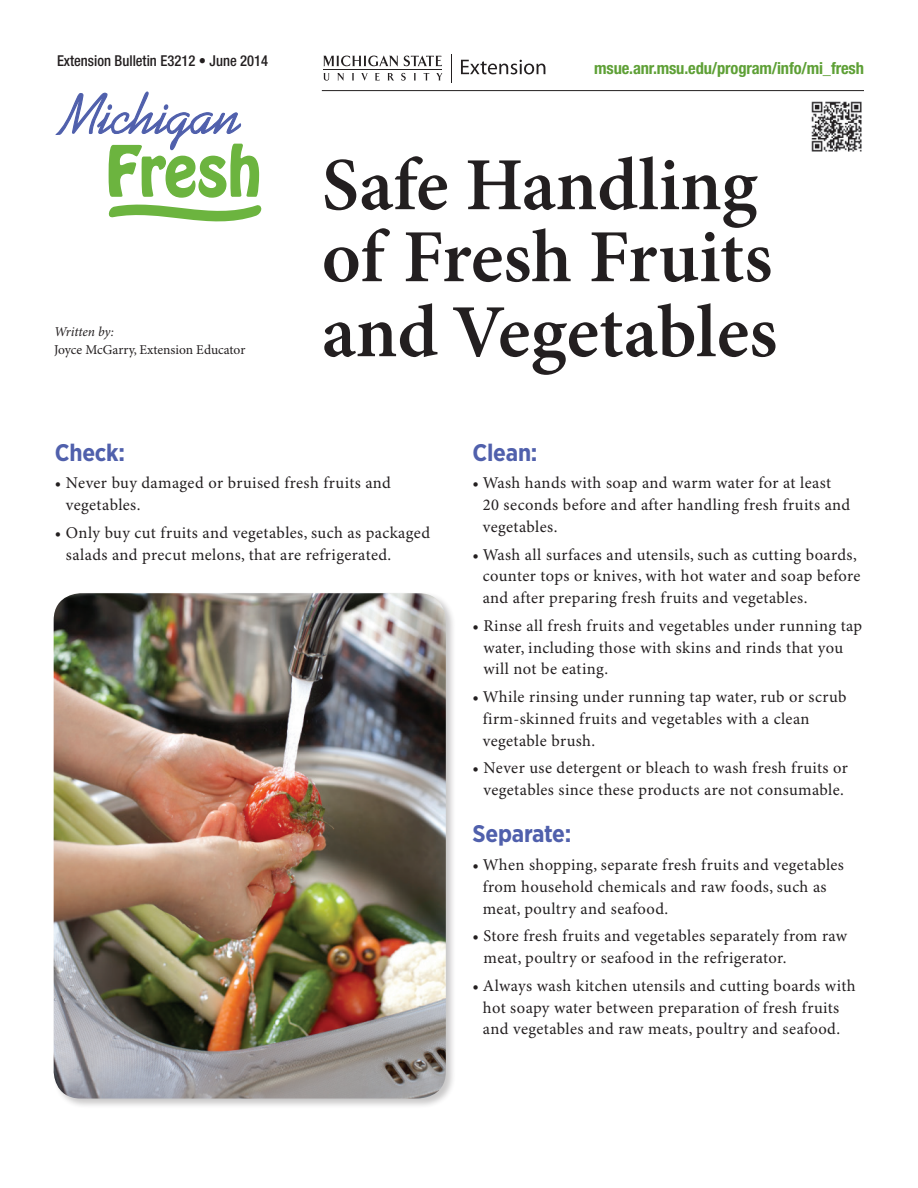
<style>
.page{position:relative;width:918px;height:1188px;background:#fff}
.page>*{position:absolute;margin:0;border:0;box-sizing:border-box;transform-origin:0 0}
.t1{font:600 75px/75px "Minion Pro";letter-spacing:-.005em;color:#231f20}
.t2{font:700 24px "Gotham Narrow";letter-spacing:-.01em;color:#5060ac}
.t3{font:16.5px/21.8px "Minion Pro";letter-spacing:.025em;color:#231f20}
.t4{font:700 condensed 16.5px "Helvetica Neue";letter-spacing:-.01em;color:#5ea036}
.t5{font:500 condensed 15px "Helvetica Neue";color:#231f20}
.t6{font:13.5px "Minion Pro";color:#231f20}
.t7{font:italic 13.5px "Minion Pro";letter-spacing:-.01em;color:#231f20}
</style>
<div class="page">
<svg style="left:55px;top:92px;width:206px;height:130px"></svg>
<hr style="left:322px;top:90px;width:542px;height:1px;background:#231f20">
<img style="left:811px;top:101px;width:51px;height:51px">
<svg style="left:324px;top:73px;width:5px;height:8px"></svg>
<svg style="left:337px;top:73px;width:7px;height:8px"></svg>
<svg style="left:352px;top:73px;width:2px;height:7px"></svg>
<svg style="left:361px;top:73px;width:7px;height:8px"></svg>
<svg style="left:375px;top:73px;width:5px;height:7px"></svg>
<svg style="left:388px;top:73px;width:6px;height:8px"></svg>
<svg style="left:401px;top:73px;width:5px;height:8px"></svg>
<svg style="left:414px;top:73px;width:2px;height:7px"></svg>
<svg style="left:424px;top:73px;width:5px;height:7px"></svg>
<svg style="left:436px;top:73px;width:7px;height:7px"></svg>
<svg style="left:323px;top:55px;width:75px;height:12px"></svg>
<svg style="left:404px;top:55px;width:38px;height:11px"></svg>
<hr style="left:323px;top:69px;width:119px;height:1px;background:#231f20">
<svg style="left:461px;top:60px;width:84px;height:14px"></svg>
<svg style="left:451px;top:54px;width:1px;height:28px"></svg>
<div style="left:52px;top:591px;width:404px;height:518px;background:#231f20;opacity:.25"></div>
<img style="left:54px;top:593px;width:392px;height:506px">
<p class="t5" style="left:57px;top:52px;width:213px">Extension Bulletin E3212 • June 2014</p>
<p class="t7" style="left:54px;top:324px;width:61px">Written by:</p>
<p class="t6" style="left:54px;top:342px;width:193px">Joyce McGarry, Extension Educator</p>
<p class="t4" style="left:594px;top:58px;width:271px">msue.anr.msu.edu/program/info/mi_fresh</p>
<p class="t1" style="left:322px;top:151px;width:437px">Safe Handling</p>
<p class="t1" style="left:322px;top:223px;width:457px">of Fresh Fruits and Vegetables</p>
<p class="t2" style="left:55px;top:437px;width:72px">Check:</p>
<p class="t3" style="left:66px;top:473px;width:327px;text-indent:-11px">• Never buy damaged or bruised fresh fruits and vegetables.</p>
<p class="t3" style="left:66px;top:522px;width:366px;text-indent:-11px">• Only buy cut fruits and vegetables, such as packaged salads and precut melons, that are refrigerated.</p>
<p class="t2" style="left:472px;top:437px;width:67px">Clean:</p>
<p class="t3" style="left:483px;top:473px;width:369px;text-indent:-10px">• Wash hands with soap and warm water for at least<br>20 seconds before and after handling fresh fruits and vegetables.</p>
<p class="t3" style="left:483px;top:544px;width:379px;text-indent:-10px">• Wash all surfaces and utensils, such as cutting boards, counter tops or knives, with hot water and soap before and after preparing fresh fruits and vegetables.</p>
<p class="t3" style="left:484px;top:615px;width:380px;text-indent:-11px">• Rinse all fresh fruits and vegetables under running tap water, including those with skins and rinds that you will not be eating.</p>
<p class="t3" style="left:483px;top:687px;width:365px;text-indent:-10px">• While rinsing under running tap water, rub or scrub firm-skinned fruits and vegetables with a clean vegetable brush.</p>
<p class="t3" style="left:472px;top:758px;width:377px;text-align:center">• Never use detergent or bleach to wash fresh fruits or vegetables since these products are not consumable.</p>
<p class="t2" style="left:472px;top:819px;width:100px">Separate:</p>
<p class="t3" style="left:483px;top:855px;width:363px;text-indent:-10px">• When shopping, separate fresh fruits and vegetables from household chemicals and raw foods, such as meat, poultry and seafood.</p>
<p class="t3" style="left:484px;top:926px;width:365px;text-indent:-11px">• Store fresh fruits and vegetables separately from raw meat, poultry or seafood in the refrigerator.</p>
<p class="t3" style="left:472px;top:975px;width:385px;text-align:center">• Always wash kitchen utensils and cutting boards with hot soapy water between preparation of fresh fruits and vegetables and raw meats, poultry and seafood.</p>
</div>
